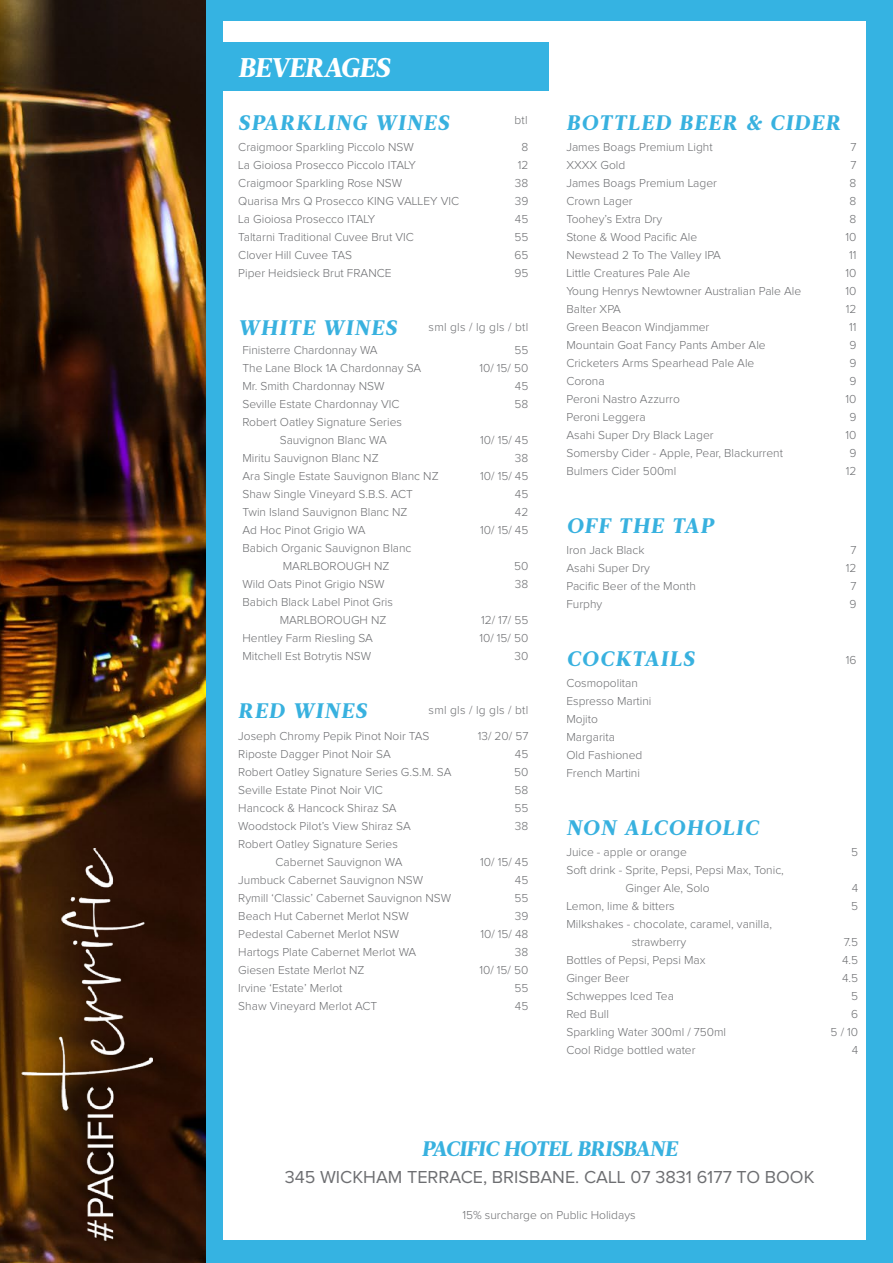
<style>
.page{position:relative;width:893px;height:1263px;background:#fff}
.page>*{position:absolute;margin:0;border:0;box-sizing:border-box;transform-origin:0 0}
.t1{font:italic 800 27px "Acta";letter-spacing:-.01em;color:#fff}
.t2{font:italic 800 21px "Acta";letter-spacing:.075em;color:#38b1df}
.t3{font:italic 800 21px "Acta";letter-spacing:-.01em;color:#38b1df}
.t4{font:18px "Proxima Nova";color:#6d6e71}
.t5{font:300 12px/18px "Proxima Nova";color:#6d6e71}
.t6{font:300 12px "Proxima Nova";letter-spacing:.02em;color:#6d6e71}
</style>
<div class="page">
<img style="left:0;top:0;width:207px;height:1263px">
<div style="left:207px;top:0;width:686px;height:1263px;background:#35b3e2"></div>
<div style="left:223px;top:21px;width:642px;height:1219px;background:#fff"></div>
<div style="left:207px;top:42px;width:342px;height:49px;background:#35b3e2"></div>
<img style="left:21px;top:848px;width:131px;height:393px">
<h1 class="t1" style="left:238px;top:51px;width:153px">BEVERAGES</h1>
<h2 class="t2" style="left:238px;top:110px;width:212px">SPARKLING WINES</h2>
<h2 class="t2" style="left:566px;top:110px;width:275px">BOTTLED BEER &amp; CIDER</h2>
<p class="t5" style="left:514px;top:111px;width:15px">btl</p>
<p class="t5" style="left:238px;top:138px;width:222px">Craigmoor Sparkling Piccolo NSW<br>La Gioiosa Prosecco Piccolo ITALY<br>Craigmoor Sparkling Rose NSW<br>Quarisa Mrs Q Prosecco KING VALLEY VIC<br>La Gioiosa Prosecco ITALY<br>Taltarni Traditional Cuvee Brut VIC<br>Clover Hill Cuvee TAS<br>Piper Heidsieck Brut FRANCE</p>
<p class="t5" style="left:566px;top:138px;width:236px">James Boags Premium Light<br>XXXX Gold<br>James Boags Premium Lager<br>Crown Lager<br>Toohey’s Extra Dry<br>Stone &amp; Wood Pacific Ale<br>Newstead 2 To The Valley IPA<br>Little Creatures Pale Ale<br>Young Henrys Newtowner Australian Pale Ale<br>Balter XPA<br>Green Beacon Windjammer<br>Mountain Goat Fancy Pants Amber Ale<br>Cricketers Arms Spearhead Pale Ale<br>Corona<br>Peroni Nastro Azzurro<br>Peroni Leggera<br>Asahi Super Dry Black Lager<br>Somersby Cider - Apple, Pear, Blackurrent<br>Bulmers Cider 500ml</p>
<p class="t5" style="left:514px;top:138px;width:15px;text-align:center">8<br>12<br>38<br>39<br>45<br>55<br>65<br>95</p>
<p class="t5" style="left:845px;top:138px;width:12px;text-align:center">7<br>7<br>8<br>8<br>8<br>10<br>11<br>10<br>10<br>12<br>11<br>9<br>9<br>9<br>10<br>9<br>10<br>9<br>12</p>
<h2 class="t2" style="left:238px;top:315px;width:160px">WHITE WINES</h2>
<p class="t6" style="left:429px;top:320px;width:101px">sml gls / lg gls / btl</p>
<p class="t5" style="left:242px;top:341px;width:137px">Finisterre Chardonnay WA</p>
<p class="t5" style="left:242px;top:359px;width:180px">The Lane Block 1A Chardonnay SA</p>
<p class="t5" style="left:242px;top:377px;width:144px">Mr. Smith Chardonnay NSW</p>
<p class="t5" style="left:242px;top:395px;width:159px">Seville Estate Chardonnay VIC</p>
<p class="t5" style="left:242px;top:413px;width:161px">Robert Oatley Signature Series</p>
<p class="t5" style="left:280px;top:431px;width:109px">Sauvignon Blanc WA</p>
<p class="t5" style="left:242px;top:449px;width:138px">Miritu Sauvignon Blanc NZ</p>
<p class="t5" style="left:242px;top:467px;width:198px">Ara Single Estate Sauvignon Blanc NZ</p>
<p class="t5" style="left:242px;top:485px;width:172px">Shaw Single Vineyard S.B.S. ACT</p>
<p class="t5" style="left:242px;top:503px;width:167px">Twin Island Sauvignon Blanc NZ</p>
<p class="t5" style="left:242px;top:521px;width:125px">Ad Hoc Pinot Grigio WA</p>
<p class="t5" style="left:242px;top:539px;width:171px">Babich Organic Sauvignon Blanc</p>
<p class="t5" style="left:283px;top:557px;width:108px">MARLBOROUGH NZ</p>
<p class="t5" style="left:242px;top:575px;width:144px">Wild Oats Pinot Grigio NSW</p>
<p class="t5" style="left:242px;top:593px;width:152px">Babich Black Label Pinot Gris</p>
<p class="t5" style="left:280px;top:611px;width:108px">MARLBOROUGH NZ</p>
<p class="t5" style="left:242px;top:629px;width:132px">Hentley Farm Riesling SA</p>
<p class="t5" style="left:242px;top:647px;width:130px">Mitchell Est Botrytis NSW</p>
<p class="t5" style="left:479px;top:341px;width:50px;text-align:right">55<br>10/ 15/ 50<br>45<br>58</p>
<p class="t5" style="left:480px;top:431px;width:50px;text-align:right">10/ 15/ 45<br>38<br>10/ 15/ 45<br>45<br>42<br>10/ 15/ 45</p>
<p class="t5" style="left:514px;top:557px;width:16px">50<br>38</p>
<p class="t5" style="left:479px;top:611px;width:50px;text-align:right">12/ 17/ 55<br>10/ 15/ 50<br>30</p>
<h2 class="t2" style="left:566px;top:513px;width:148px">OFF THE TAP</h2>
<p class="t5" style="left:566px;top:541px;width:131px">Iron Jack Black<br>Asahi Super Dry<br>Pacific Beer of the Month<br>Furphy</p>
<p class="t5" style="left:846px;top:541px;width:12px;text-align:center">7<br>12<br>7<br>9</p>
<h2 class="t2" style="left:566px;top:646px;width:129px">COCKTAILS</h2>
<p class="t5" style="left:846px;top:651px;width:12px">16</p>
<h2 class="t2" style="left:238px;top:698px;width:130px">RED WINES</h2>
<p class="t6" style="left:429px;top:704px;width:101px">sml gls / lg gls / btl</p>
<p class="t5" style="left:238px;top:727px;width:193px">Joseph Chromy Pepik Pinot Noir TAS</p>
<p class="t5" style="left:238px;top:745px;width:154px">Riposte Dagger Pinot Noir SA</p>
<p class="t5" style="left:238px;top:763px;width:215px">Robert Oatley Signature Series G.S.M. SA</p>
<p class="t5" style="left:238px;top:781px;width:146px">Seville Estate Pinot Noir VIC</p>
<p class="t5" style="left:238px;top:799px;width:160px">Hancock &amp; Hancock Shiraz SA</p>
<p class="t5" style="left:238px;top:817px;width:174px">Woodstock Pilot’s View Shiraz SA</p>
<p class="t5" style="left:238px;top:835px;width:161px">Robert Oatley Signature Series</p>
<p class="t5" style="left:276px;top:853px;width:128px">Cabernet Sauvignon WA</p>
<p class="t5" style="left:238px;top:871px;width:187px">Jumbuck Cabernet Sauvignon NSW</p>
<p class="t5" style="left:238px;top:889px;width:214px">Rymill ‘Classic’ Cabernet Sauvignon NSW</p>
<p class="t5" style="left:238px;top:907px;width:172px">Beach Hut Cabernet Merlot NSW</p>
<p class="t5" style="left:238px;top:925px;width:163px">Pedestal Cabernet Merlot NSW</p>
<p class="t5" style="left:238px;top:943px;width:179px">Hartogs Plate Cabernet Merlot WA</p>
<p class="t5" style="left:238px;top:961px;width:128px">Giesen Estate Merlot NZ</p>
<p class="t5" style="left:238px;top:979px;width:106px">Irvine ‘Estate’ Merlot</p>
<p class="t5" style="left:238px;top:997px;width:140px">Shaw Vineyard Merlot ACT</p>
<p class="t5" style="left:514px;top:727px;width:16px;text-align:justify;text-indent:-36px">13/ 20/ 57<br>45<br>50<br>58<br>55<br>38</p>
<p class="t5" style="left:479px;top:853px;width:50px;text-align:right">10/ 15/ 45<br>45<br>55<br>39<br>10/ 15/ 48<br>38<br>10/ 15/ 50<br>55<br>45</p>
<p class="t5" style="left:566px;top:674px;width:87px">Cosmopolitan<br>Espresso Martini<br>Mojito<br>Margarita<br>Old Fashioned<br>French Martini</p>
<h2 class="t2" style="left:566px;top:815px;width:193px">NON ALCOHOLIC</h2>
<p class="t5" style="left:566px;top:843px;width:122px">Juice - apple or orange</p>
<p class="t5" style="left:566px;top:861px;width:219px">Soft drink - Sprite, Pepsi, Pepsi Max, Tonic,</p>
<p class="t5" style="left:625px;top:879px;width:86px">Ginger Ale, Solo</p>
<p class="t5" style="left:566px;top:897px;width:110px">Lemon, lime &amp; bitters</p>
<p class="t5" style="left:566px;top:915px;width:207px">Milkshakes - chocolate, caramel, vanilla,</p>
<p class="t5" style="left:632px;top:933px;width:56px">strawberry</p>
<p class="t5" style="left:566px;top:951px;width:141px">Bottles of Pepsi, Pepsi Max</p>
<p class="t5" style="left:566px;top:969px;width:64px">Ginger Beer</p>
<p class="t5" style="left:566px;top:987px;width:109px">Schweppes Iced Tea</p>
<p class="t5" style="left:566px;top:1005px;width:44px">Red Bull</p>
<p class="t5" style="left:566px;top:1023px;width:161px">Sparkling Water 300ml / 750ml</p>
<p class="t5" style="left:566px;top:1041px;width:131px">Cool Ridge bottled water</p>
<p class="t5" style="left:851px;top:843px;width:8px">5</p>
<p class="t5" style="left:851px;top:879px;width:8px">4<br>5</p>
<p class="t5" style="left:831px;top:933px;width:29px;text-align:right">7.5<br>4.5<br>4.5<br>5<br>6<br>5 / 10<br>4</p>
<h2 class="t3" style="left:422px;top:1136px;width:257px">PACIFIC HOTEL BRISBANE</h2>
<h3 class="t4" style="left:285px;top:1167px;width:531px">345 WICKHAM TERRACE, BRISBANE. CALL 07 3831 6177 TO BOOK</h3>
<p class="t5" style="left:463px;top:1207px;width:175px">15% surcharge on Public Holidays</p>
</div>
